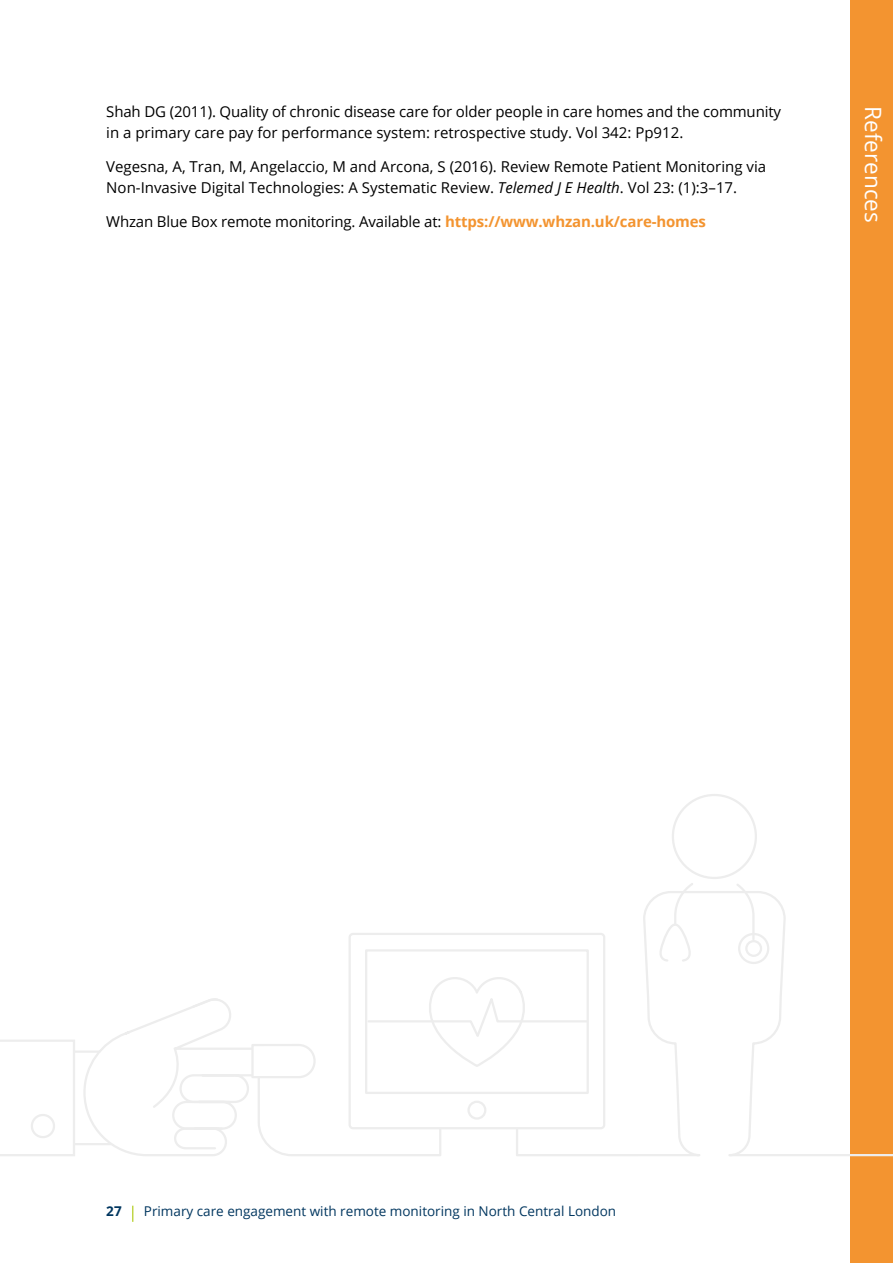
<style>
.page{position:relative;width:893px;height:1263px;background:#fff}
.page>*{position:absolute;margin:0;border:0;box-sizing:border-box;transform-origin:0 0}
.t1{font:22.5px "Open Sans";color:#fff}
.t2{font:15px/21px "Open Sans";color:#000}
.t3{font:13.5px "Open Sans";color:#00365f}
.t4{font:700 13.5px "Open Sans";color:#00365f}
.s1{font-style:italic}
.s2{font-weight:700;color:#f39430}
</style>
<div class="page">
<svg style="left:132px;top:1206px;width:1px;height:16px"></svg>
<div style="left:850px;top:0;width:43px;height:1263px;background:#f39430"></div>
<div style="left:672px;top:794px;width:85px;height:85px;border:2px solid #ededed;border-radius:50%"></div>
<svg style="left:589px;top:891px;width:304px;height:266px"></svg>
<div style="left:349px;top:933px;width:256px;height:196px;border:2px solid #ededed;border-radius:3px"></div>
<div style="left:365px;top:949px;width:224px;height:145px;border:2px solid #ededed"></div>
<hr style="left:0;top:1050px;width:100px;height:3px;background:#ededed">
<hr style="left:0;top:1143px;width:112px;height:2px;background:#ededed">
<svg style="left:0;top:1040px;width:75px;height:116px"></svg>
<svg style="left:83px;top:976px;width:506px;height:180px"></svg>
<div style="left:31px;top:1114px;width:24px;height:24px;border:2px solid #ededed;border-radius:50%"></div>
<svg style="left:734px;top:884px;width:22px;height:57px"></svg>
<svg style="left:659px;top:883px;width:36px;height:80px"></svg>
<div style="left:738px;top:933px;width:31px;height:31px;border:2px solid #ededed;border-radius:50%"></div>
<div style="left:745px;top:940px;width:17px;height:17px;border:2px solid #ededed;border-radius:50%"></div>
<p class="t2" style="left:106px;top:101px;width:676px">Shah DG (2011). Quality of chronic disease care for older people in care homes and the community in a primary care pay for performance system: retrospective study. Vol 342: Pp912.</p>
<p class="t2" style="left:106px;top:155px;width:661px">Vegesna, A, Tran, M, Angelaccio, M and Arcona, S (2016). Review Remote Patient Monitoring via<br>Non-Invasive Digital Technologies: A Systematic Review. <span class="s1">Telemed J E Health</span>. Vol 23: (1):3–17.</p>
<p class="t2" style="left:106px;top:210px;width:601px">Whzan Blue Box remote monitoring. Available at: <span class="s2">https://www.whzan.uk/care-homes</span></p>
<h1 class="t1" style="left:889px;top:106px;width:118px;rotate:90deg">References</h1>
<p class="t4" style="left:106px;top:1202px;width:17px">27</p>
<p class="t3" style="left:144px;top:1202px;width:474px">Primary care engagement with remote monitoring in North Central London</p>
</div>
